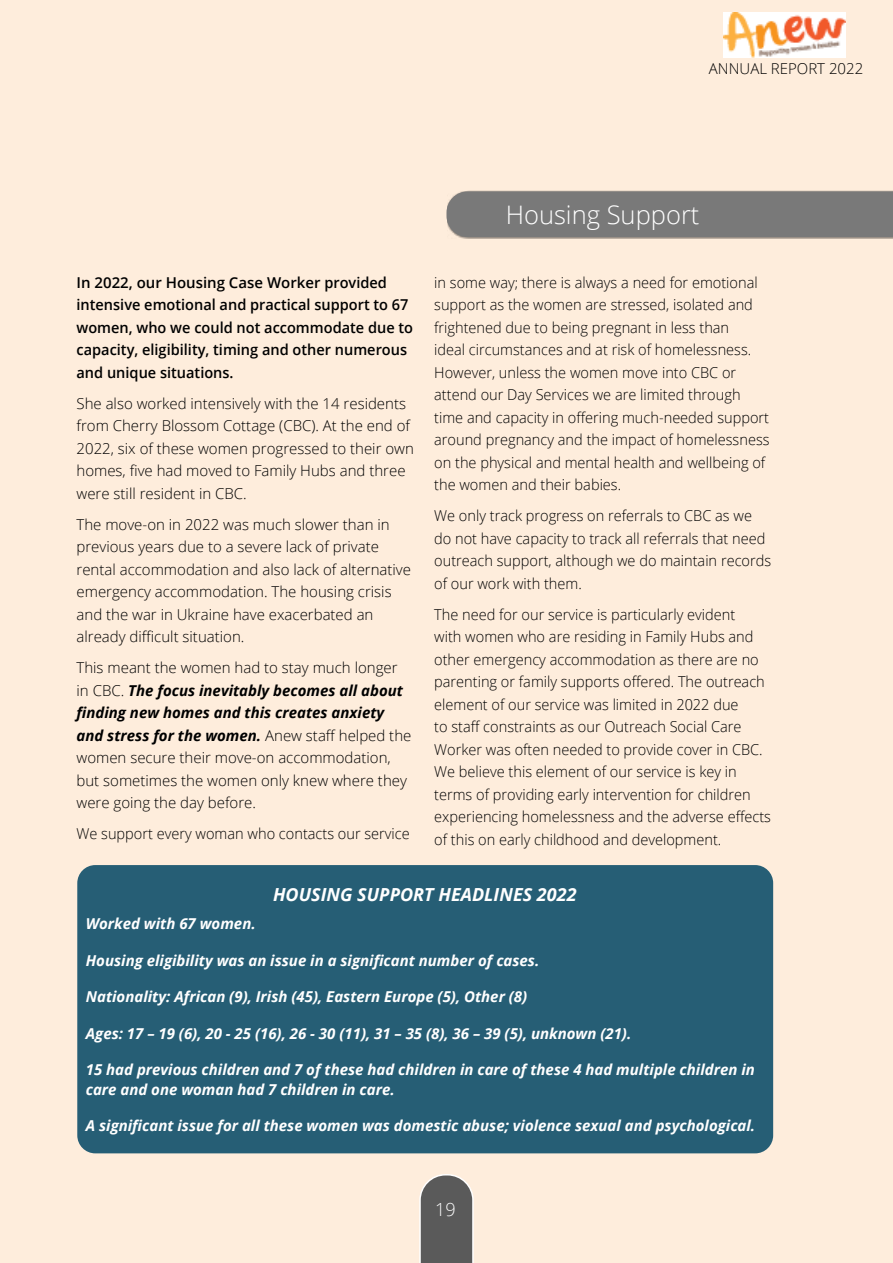
<style>
.page{position:relative;width:893px;height:1263px;background:#feeddc}
.page>*{position:absolute;margin:0;border:0;box-sizing:border-box;transform-origin:0 0}
.t1{font:300 25.5px "Open Sans";color:#fff}
.t2{font:italic 700 18px "Open Sans";color:#fff}
.t3{font:300 18px "Open Sans";color:#fff}
.t4{font:300 15px/22.5px "Open Sans";color:#000}
.t5{font:italic 700 15px/19.5px "Open Sans";color:#fff}
.t6{font:600 15px/22.5px "Open Sans";color:#000}
.s1{font-weight:700;font-style:italic}
</style>
<div class="page">
<img style="left:0;top:721px;width:1px;height:542px">
<img style="left:724px;top:13px;width:121px;height:44px">
<svg style="left:419px;top:1174px;width:55px;height:89px;background:#706e6d"></svg>
<div style="left:447px;top:191px;width:446px;height:48px;background:#9a9087"></div>
<div style="left:446px;top:191px;width:447px;height:46px;background:#797979"></div>
<div style="left:77px;top:865px;width:696px;height:288px;background:#265e75;border-radius:18px"></div>
<p class="t4" style="left:709px;top:57px;width:156px">ANNUAL REPORT 2022</p>
<p class="t6" style="left:77px;top:271px;width:338px">In 2022, our Housing Case Worker provided intensive emotional and practical support to 67 women, who we could not accommodate due to capacity, eligibility, timing and other numerous and unique situations.</p>
<p class="t4" style="left:77px;top:392px;width:339px">She also worked intensively with the 14 residents from Cherry Blossom Cottage (CBC). At the end of 2022, six of these women progressed to their own homes, five had moved to Family Hubs and three were still resident in CBC.</p>
<p class="t4" style="left:77px;top:513px;width:336px">The move-on in 2022 was much slower than in previous years due to a severe lack of private rental accommodation and also lack of alternative emergency accommodation. The housing crisis and the war in Ukraine have exacerbated an already difficult situation.</p>
<p class="t4" style="left:77px;top:656px;width:336px">This meant the women had to stay much longer in CBC. <span class="s1">The focus inevitably becomes all about finding new homes and this creates anxiety and stress for the women.</span> Anew staff helped the women secure their move-on accommodation, but sometimes the women only knew where they were going the day before.</p>
<p class="t4" style="left:77px;top:822px;width:335px">We support every woman who contacts our service</p>
<h1 class="t1" style="left:506px;top:198px;width:195px">Housing Support</h1>
<p class="t4" style="left:434px;top:271px;width:337px">in some way; there is always a need for emotional support as the women are stressed, isolated and frightened due to being pregnant in less than<br>ideal circumstances and at risk of homelessness.<br>However, unless the women move into CBC or attend our Day Services we are limited through time and capacity in offering much-needed support around pregnancy and the impact of homelessness on the physical and mental health and wellbeing of the women and their babies.</p>
<p class="t4" style="left:434px;top:504px;width:338px">We only track progress on referrals to CBC as we do not have capacity to track all referrals that need outreach support, although we do maintain records of our work with them.</p>
<p class="t4" style="left:434px;top:603px;width:338px">The need for our service is particularly evident<br>with women who are residing in Family Hubs and other emergency accommodation as there are no parenting or family supports offered. The outreach element of our service was limited in 2022 due<br>to staff constraints as our Outreach Social Care Worker was often needed to provide cover in CBC.<br>We believe this element of our service is key in terms of providing early intervention for children experiencing homelessness and the adverse effects of this on early childhood and development.</p>
<p class="t2" style="left:273px;top:882px;width:305px">HOUSING SUPPORT HEADLINES 2022</p>
<p class="t5" style="left:86px;top:913px;width:171px">Worked with 67 women.</p>
<p class="t5" style="left:86px;top:950px;width:455px">Housing eligibility was an issue in a significant number of cases.</p>
<p class="t5" style="left:86px;top:986px;width:443px">Nationality: African (9), Irish (45), Eastern Europe (5), Other (8)</p>
<p class="t5" style="left:86px;top:1023px;width:547px">Ages: 17 – 19 (6), 20 - 25 (16), 26 - 30 (11), 31 – 35 (8), 36 – 39 (5), unknown (21).</p>
<p class="t5" style="left:86px;top:1059px;width:671px">15 had previous children and 7 of these had children in care of these 4 had multiple children in care and one woman had 7 children in care.</p>
<p class="t5" style="left:86px;top:1115px;width:671px">A significant issue for all these women was domestic abuse; violence sexual and psychological.</p>
<p class="t3" style="left:435px;top:1197px;width:22px">19</p>
</div>
